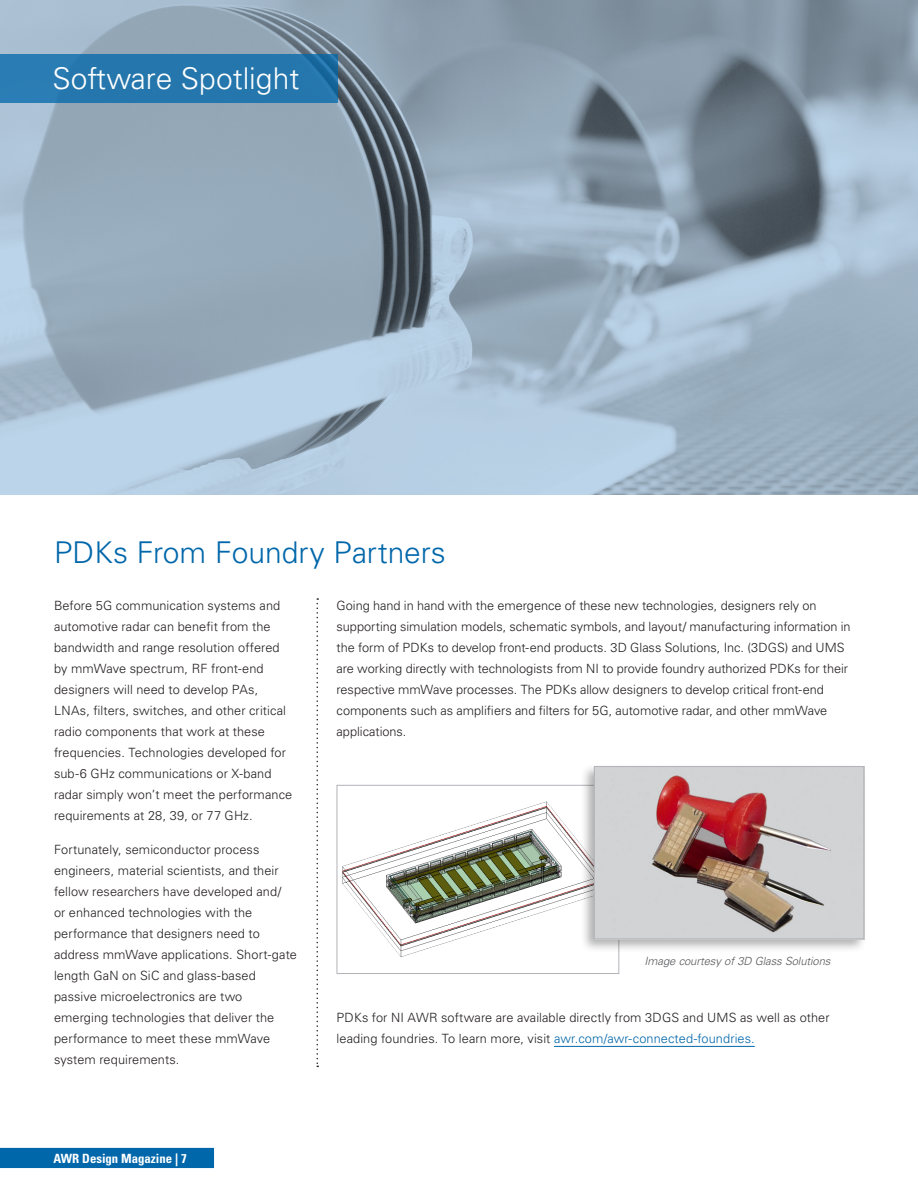
<style>
.page{position:relative;width:918px;height:1188px;background:#fff}
.page>*{position:absolute;margin:0;border:0;box-sizing:border-box;transform-origin:0 0}
.Body{font:300 30px "Univers LT Std";color:#0067aa}
.Body-2{font:300 30px "Univers LT Std";color:#fff}
.Body-3{font:300 12.75px/21px "Univers LT Std";letter-spacing:.005em;color:#231f20}
.t1{font:700 condensed 12.75px "Univers LT Std";color:#fff}
.t2{font:italic 300 11.25px "Univers LT Std";letter-spacing:-.01em;color:#57585a}
.s1{color:#0067aa}
</style>
<div class="page">
<hr style="left:554px;top:1046px;width:201px;height:1px;background:#0067aa">
<img style="left:0;top:0;width:918px;height:495px">
<div style="left:0;top:54px;width:337px;height:49px;background:#2476ad"></div>
<img style="left:342px;top:801px;width:238px;height:156px">
<div style="left:337px;top:785px;width:282px;height:189px;border:1px solid #b2b3b7"></div>
<div style="left:580px;top:763px;width:287px;height:190px;background:#231f20;opacity:.35"></div>
<img style="left:596px;top:768px;width:266px;height:169px">
<div style="left:594px;top:766px;width:270px;height:173px;border:1px solid #b2b3b7"></div>
<svg style="left:316px;top:598px;width:2px;height:469px"></svg>
<svg style="left:0;top:1147px;width:214px;height:22px;background:#1573b1"></svg>
<p class="Body-2" style="left:52px;top:61px;width:248px">Software Spotlight</p>
<p class="Body" style="left:54px;top:534px;width:393px">PDKs From Foundry Partners</p>
<p class="Body-3" style="left:54px;top:595px;width:240px">Before 5G communication systems and automotive radar can benefit from the bandwidth and range resolution offered by mmWave spectrum, RF front-end designers will need to develop PAs, LNAs, filters, switches, and other critical radio components that work at these frequencies. Technologies developed for sub-6 GHz communications or X-band radar simply won’t meet the performance requirements at 28, 39, or 77 GHz.</p>
<p class="Body-3" style="left:54px;top:839px;width:244px">Fortunately, semiconductor process engineers, material scientists, and their fellow researchers have developed and/<br>or enhanced technologies with the performance that designers need to address mmWave applications. Short-gate length GaN on SiC and glass-based passive microelectronics are two emerging technologies that deliver the performance to meet these mmWave system requirements.</p>
<p class="t1" style="left:54px;top:1150px;width:135px">AWR Design Magazine | 7</p>
<p class="Body-3" style="left:337px;top:595px;width:516px">Going hand in hand with the emergence of these new technologies, designers rely on supporting simulation models, schematic symbols, and layout/ manufacturing information in the form of PDKs to develop front-end products. 3D Glass Solutions, Inc. (3DGS) and UMS are working directly with technologists from NI to provide foundry authorized PDKs for their respective mmWave processes. The PDKs allow designers to develop critical front-end components such as amplifiers and filters for 5G, automotive radar, and other mmWave applications.</p>
<p class="t2" style="left:645px;top:954px;width:187px">Image courtesy of 3D Glass Solutions</p>
<p class="Body-3" style="left:337px;top:1007px;width:495px">PDKs for NI AWR software are available directly from 3DGS and UMS as well as other leading foundries. To learn more, visit <span class="s1">awr.com/awr-connected-foundries.</span></p>
</div>
